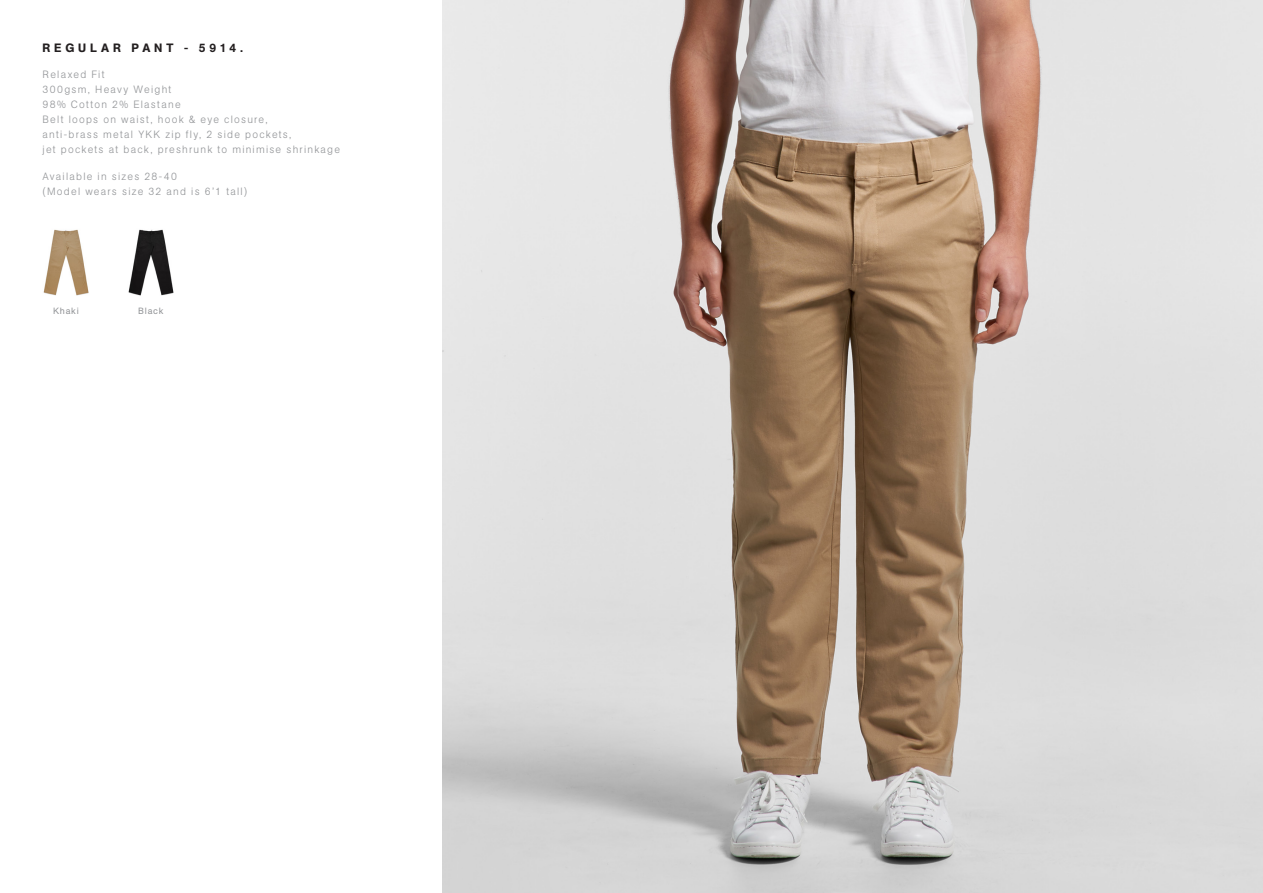
<style>
.page{position:relative;width:1263px;height:893px;background:#fff}
.page>*{position:absolute;margin:0;border:0;box-sizing:border-box;transform-origin:0 0}
.t1{font:500 12px "AG Book Pro";letter-spacing:.32em;color:#231f20}
.t2{font:300 10.5px/15px "AG Book Pro";letter-spacing:.115em;color:#939598}
.t3{font:9px "AG Book Pro";letter-spacing:.08em;color:#939598}
</style>
<div class="page">
<img style="left:442px;top:0;width:821px;height:893px">
<img style="left:128px;top:229px;width:46px;height:67px">
<img style="left:43px;top:229px;width:46px;height:67px">
<p class="t1" style="left:43px;top:40px;width:202px">REGULAR PANT - 5914.</p>
<p class="t2" style="left:43px;top:67px;width:64px">Relaxed Fit</p>
<p class="t2" style="left:43px;top:82px;width:130px">300gsm, Heavy Weight</p>
<p class="t2" style="left:43px;top:97px;width:140px">98% Cotton 2% Elastane</p>
<p class="t2" style="left:43px;top:112px;width:299px">Belt loops on waist, hook &amp; eye closure,<br>anti-brass metal YKK zip fly, 2 side pockets,<br>jet pockets at back, preshrunk to minimise shrinkage</p>
<p class="t2" style="left:43px;top:168px;width:206px">Available in sizes 28-40<br>(Model wears size 32 and is 6’1 tall)</p>
<p class="t3" style="left:53px;top:305px;width:27px">Khaki</p>
<p class="t3" style="left:138px;top:305px;width:27px">Black</p>
</div>
